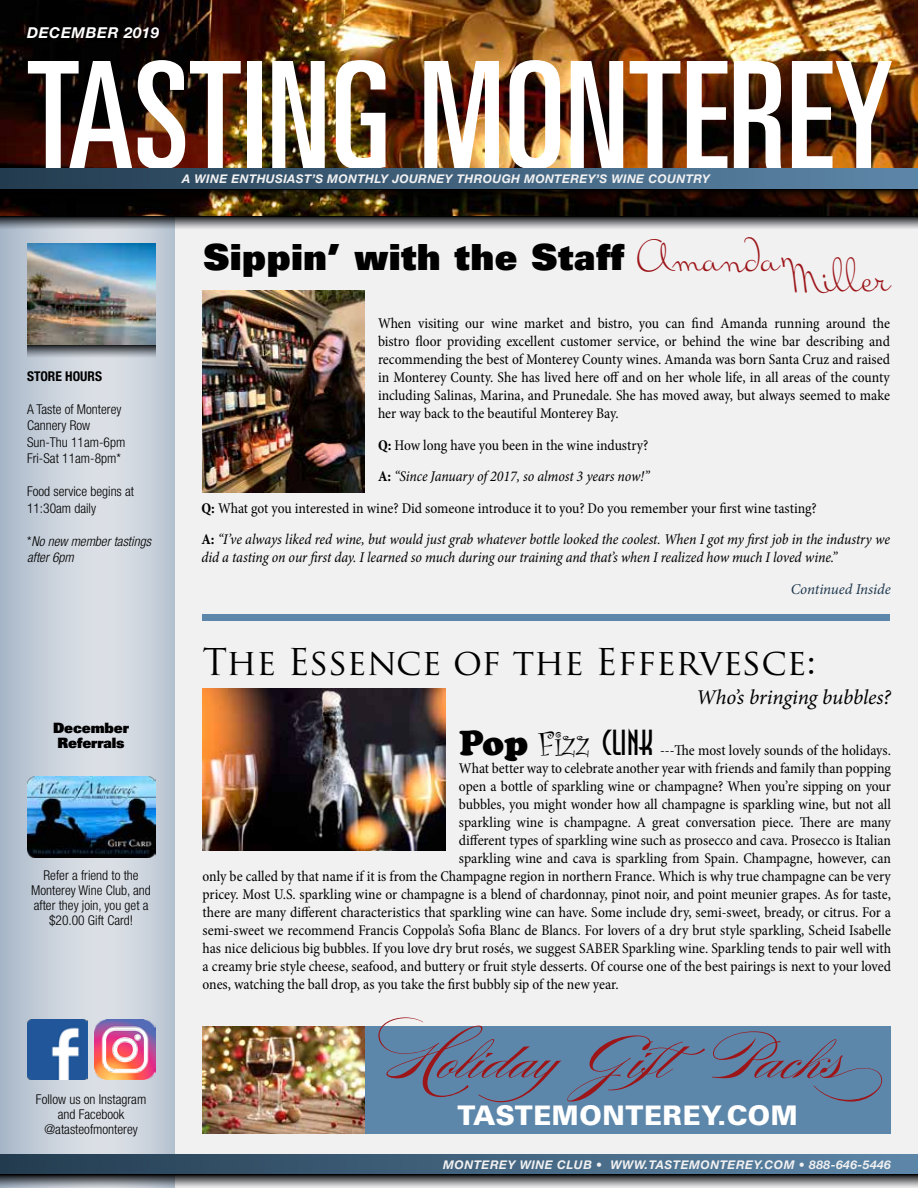
<style>
.page{position:relative;width:918px;height:1188px;background:#f1f1f2}
.page>*{position:absolute;margin:0;border:0;box-sizing:border-box;transform-origin:0 0}
.t1{font:ultra-condensed 149.25px "Univers LT Std";color:#fff}
.t2{font:55.5px "Burgues Script";color:#9c1519}
.t3{font:36px "Univers LT Std X Black";letter-spacing:.02em;color:#000}
.t4{font:36px "Trajan Pro";color:#000}
.t5{font:36px "Anna Std";color:#000}
.t6{font:900 27px "Univers LT Std";letter-spacing:.02em;color:#fff}
.t7{font:italic 21px "Minion Pro";letter-spacing:-.01em;color:#000}
.t8{font:condensed 15px/18px "Minion Pro";letter-spacing:-.005em;color:#000;text-align:justify}
.t9{font:italic condensed 15px "Minion Pro";letter-spacing:-.005em;color:#000}
.t10{font:italic 15px "Minion Pro";letter-spacing:-.01em;color:#213a4e}
.t11{font:italic 700 15px "Helvetica Neue LT Std";letter-spacing:.04em;color:#fff}
.t12{font:14.25px/15px "Univers LT Std X Black";letter-spacing:-.01em;color:#000;text-align:center}
.t13{font:300 condensed 13.5px/15px "Helvetica Neue LT Std";color:#000;text-align:center}
.t14{font:italic 300 condensed 13.5px/16.5px "Helvetica Neue LT Std";color:#000}
.t15{font:700 condensed 13.5px "Helvetica Neue LT Std";color:#000}
.t16{font:italic 700 12px "Helvetica Neue LT Std";letter-spacing:.04em;color:#f1f1f2}
.s1{font-style:normal}
.s2{font-family:"Mrs Von Eckley";font-size:45px;color:#9c1519}
.s3{font-weight:700}
.s4{font-weight:700;font-style:normal}
.s5{font-family:"Cooper";font-weight:900}
.s6{font-family:"Curlz"}
</style>
<div class="page">
<img style="left:0;top:0;width:918px;height:216px">
<svg style="left:0;top:230px;width:175px;height:924px"></svg>
<div style="left:0;top:1154px;width:918px;height:20px;background:linear-gradient(to right,#233c50,#5d87a9)"></div>
<svg style="left:0;top:216px;width:918px;height:14px"></svg>
<div style="left:0;top:169px;width:918px;height:20px;background:linear-gradient(to right,#233c50,#5d87a9)"></div>
<svg style="left:0;top:189px;width:918px;height:13px"></svg>
<svg style="left:27px;top:344px;width:128px;height:14px"></svg>
<img style="left:27px;top:776px;width:128px;height:81px">
<img style="left:27px;top:243px;width:128px;height:101px">
<svg style="left:0;top:1174px;width:918px;height:14px"></svg>
<div style="left:202px;top:614px;width:688px;height:7px;background:#5d87aa"></div>
<img style="left:27px;top:1019px;width:61px;height:61px">
<img style="left:95px;top:1019px;width:60px;height:61px">
<img style="left:202px;top:290px;width:162px;height:203px">
<div style="left:203px;top:1026px;width:688px;height:108px;background:#5d87aa"></div>
<img style="left:202px;top:1026px;width:162px;height:108px">
<img style="left:202px;top:688px;width:244px;height:162px">
<p class="t11" style="left:27px;top:23px;width:134px">DECEMBER 2019</p>
<h1 class="t1" style="left:27px;top:31px;width:869px">TASTING MONTEREY</h1>
<p class="t16" style="left:182px;top:171px;width:33px">AWINE</p>
<p class="t16" style="left:231px;top:171px;width:10px">ENT</p>
<p class="t16" style="left:257px;top:171px;width:18px">HUSIAST</p>
<p class="t16" style="left:312px;top:171px;width:37px">’S MONT</p>
<p class="t16" style="left:365px;top:171px;width:45px">HLY JOURNEY</p>
<p class="t16" style="left:457px;top:171px;width:28px">THROU</p>
<p class="t16" style="left:502px;top:171px;width:44px">GH MONTEREY</p>
<p class="t16" style="left:596px;top:171px;width:36px">’S WINE</p>
<p class="t16" style="left:648px;top:171px;width:20px">COUNTRY</p>
<p class="t15" style="left:27px;top:368px;width:69px">STORE HOURS</p>
<p class="t13" style="left:27px;top:401px;width:100px;line-height:16.5px;text-align:left">A Taste of Monterey<br>Cannery Row<br>Sun-Thu 11am-6pm<br>Fri-Sat 11am-8pm*</p>
<p class="t13" style="left:27px;top:483px;width:109px;line-height:16.5px;text-align:left">Food service begins at<br>11:30am daily</p>
<p class="t14" style="left:27px;top:533px;width:125px"><span class="s1">*</span>No new member tastings after 6pm</p>
<p class="t12" style="left:53px;top:720px;width:78px">December<br>Referrals</p>
<p class="t13" style="left:31px;top:868px;width:121px">Refer a friend to the<br>Monterey Wine Club, and after they join, you get a $20.00 Gift Card!</p>
<p class="t13" style="left:36px;top:1092px;width:112px">Follow us on Instagram and Facebook @atasteofmonterey</p>
<h3 class="t3" style="left:203px;top:233px;width:689px">Sippin’ with the Staff <span class="s2">Amanda Miller</span></h3>
<p class="t8" style="left:378px;top:315px;width:514px">When visiting our wine market and bistro, you can find Amanda running around the bistro floor providing excellent customer service, or behind the wine bar describing and recommending the best of Monterey County wines. Amanda was born Santa Cruz and raised in Monterey County. She has lived here off and on her whole life, in all areas of the county including Salinas, Marina, and Prunedale. She has moved away, but always seemed to make her way back to the beautiful Monterey Bay.</p>
<p class="t8" style="left:378px;top:436px;width:272px"><span class="s3">Q:</span> How long have you been in the wine industry?</p>
<p class="t9" style="left:378px;top:466px;width:273px"><span class="s4">A:</span> “Since January of 2017, so almost 3 years now!”</p>
<p class="t8" style="left:201px;top:499px;width:617px"><span class="s3">Q:</span> What got you interested in wine? Did someone introduce it to you? Do you remember your first wine tasting?</p>
<p class="t9" style="left:201px;top:529px;width:690px"><span class="s4">A:</span> “I’ve always liked red wine, but would just grab whatever bottle looked the coolest. When I got my first job in the industry we</p>
<p class="t9" style="left:201px;top:547px;width:637px">did a tasting on our first day. I learned so much during our training and that’s when I realized how much I loved wine.”</p>
<p class="t10" style="left:791px;top:579px;width:102px">Continued Inside</p>
<h3 class="t4" style="left:203px;top:639px;width:615px">The Essence of the Effervesce:</h3>
<h3 class="t7" style="left:696px;top:683px;width:196px">Who’s bringing bubbles?</h3>
<h3 class="t5" style="left:459px;top:724px;width:196px"><span class="s5">Pop</span> <span class="s6">Fizz</span> Clink</h3>
<p class="t8" style="left:660px;top:742px;width:232px">---The most lovely sounds of the holidays.</p>
<p class="t8" style="left:459px;top:760px;width:434px">What better way to celebrate another year with friends and family than popping</p>
<p class="t8" style="left:459px;top:778px;width:434px">open a bottle of sparkling wine or champagne? When you’re sipping on your</p>
<p class="t8" style="left:459px;top:796px;width:433px">bubbles, you might wonder how all champagne is sparkling wine, but not all</p>
<p class="t8" style="left:459px;top:814px;width:433px">sparkling wine is champagne. A great conversation piece. There are many</p>
<p class="t8" style="left:459px;top:832px;width:434px">different types of sparkling wine such as prosecco and cava. Prosecco is Italian</p>
<p class="t8" style="left:459px;top:850px;width:434px">sparkling wine and cava is sparkling from Spain. Champagne, however, can</p>
<p class="t8" style="left:202px;top:868px;width:690px">only be called by that name if it is from the Champagne region in northern France. Which is why true champagne can be very</p>
<p class="t8" style="left:202px;top:886px;width:690px">pricey. Most U.S. sparkling wine or champagne is a blend of chardonnay, pinot noir, and point meunier grapes. As for taste,</p>
<p class="t8" style="left:202px;top:904px;width:690px">there are many different characteristics that sparkling wine can have. Some include dry, semi-sweet, bready, or citrus. For a</p>
<p class="t8" style="left:202px;top:922px;width:690px">semi-sweet we recommend Francis Coppola’s Sofia Blanc de Blancs. For lovers of a dry brut style sparkling, Scheid Isabelle</p>
<p class="t8" style="left:202px;top:940px;width:690px">has nice delicious big bubbles. If you love dry brut rosés, we suggest SABER Sparkling wine. Sparkling tends to pair well with</p>
<p class="t8" style="left:202px;top:958px;width:690px">a creamy brie style cheese, seafood, and buttery or fruit style desserts. Of course one of the best pairings is next to your loved</p>
<p class="t8" style="left:202px;top:976px;width:418px">ones, watching the ball drop, as you take the first bubbly sip of the new year.</p>
<h2 class="t2" style="left:389px;top:1025px;width:507px">HolidayGift Packs</h2>
<h3 class="t6" style="left:458px;top:1099px;width:342px">TASTEMONTEREY.COM</h3>
<p class="t16" style="left:443px;top:1157px;width:180px">MONTEREY WINE CLUB • WWW</p>
<p class="t16" style="left:645px;top:1157px;width:248px">.TASTEMONTEREY.COM • 888-646-5446</p>
</div>
